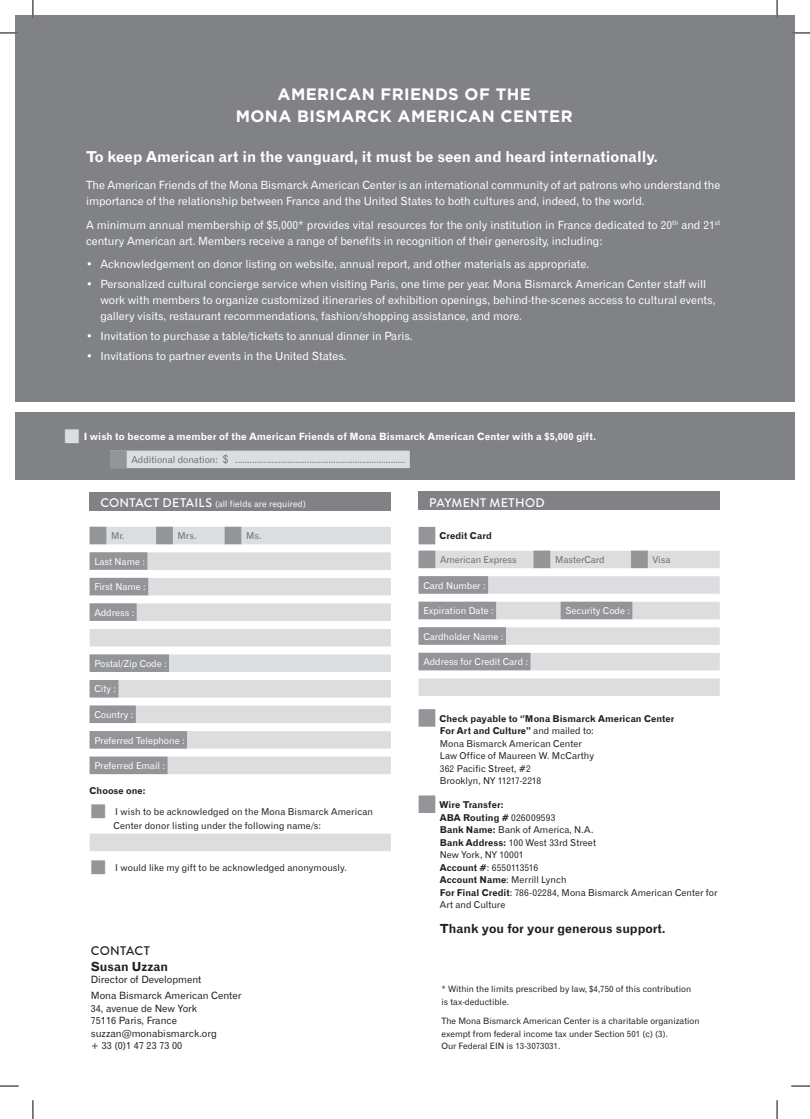
<style>
.page{position:relative;width:810px;height:1119px;background:#fff}
.page>*{position:absolute;margin:0;border:0;box-sizing:border-box;transform-origin:0 0}
.Body{font:700 16.5px/21.8px "Gotham";letter-spacing:.025em;color:#fff;text-align:center}
.Body_A{font:15px "Gothic 720 BT Bold B";color:#fff}
.t1{font:12.5px "Gothic 720 BT Bold B";color:#231f20}
.t2{font:500 12.5px "Brandon Grotesque";letter-spacing:.025em;color:#fff}
.t3{font:500 12.5px "Brandon Grotesque";letter-spacing:.015em;color:#231f20}
.Default{font:11.25px/16.2px "Gothic 720 BT Roman B";letter-spacing:-.005em;color:#fff}
.Body_A-2{font:11.25px/16.2px "Gothic 720 BT Roman B";letter-spacing:-.005em;color:#fff}
.t4{font:10px/12.5px "Gothic 720 BT Roman B";color:#231f20}
.t5{font:10px "Gothic 720 BT Bold B";letter-spacing:.01em;color:#fff}
.t6{font:9.38px/12.5px "Gothic 720 BT Roman B";letter-spacing:.005em;color:#231f20}
.t7{font:9.38px "Gothic 720 BT Roman B";color:#fff}
.t8{font:9.38px/12.5px "Gothic 720 BT Bold B";letter-spacing:.005em;color:#231f20}
.t9{font:9.38px "Gothic 720 BT Roman B";color:#6c6d70}
.t10{font:8.75px/12.5px "Gothic 720 BT Roman B";color:#231f20}
.t11{font:8.75px "Gothic 720 BT Roman B";letter-spacing:.01em;color:#fff}
.s1{color:#dcdddf}
.s2{font-size:11.25px}
.s3{font-family:"Brandon Grotesque";font-weight:500;font-size:12.5px}
.s4{color:#939598}
.s5{font-family:"Gothic 720 BT Roman B"}
.s6{font-family:"Gothic 720 BT Bold B"}
</style>
<div class="page">
<div style="left:15px;top:15px;width:780px;height:386px;background:#808285"></div>
<div style="left:15px;top:412px;width:780px;height:67px;background:#808285"></div>
<div style="left:419px;top:491px;width:301px;height:19px;background:#808285"></div>
<div style="left:90px;top:492px;width:301px;height:18px;background:#808285"></div>
<div style="left:90px;top:526px;width:301px;height:18px;background:#dcdddf"></div>
<div style="left:90px;top:526px;width:16px;height:18px;background:#939598"></div>
<div style="left:156px;top:526px;width:17px;height:18px;background:#939598"></div>
<div style="left:225px;top:526px;width:16px;height:18px;background:#939598"></div>
<div style="left:90px;top:552px;width:301px;height:17px;background:#dcdddf"></div>
<div style="left:90px;top:552px;width:57px;height:17px;background:#939598"></div>
<div style="left:90px;top:578px;width:301px;height:17px;background:#dcdddf"></div>
<div style="left:90px;top:577px;width:58px;height:18px;background:#939598"></div>
<div style="left:90px;top:603px;width:301px;height:18px;background:#dcdddf"></div>
<div style="left:90px;top:603px;width:47px;height:17px;background:#939598"></div>
<div style="left:90px;top:629px;width:301px;height:17px;background:#dcdddf"></div>
<div style="left:90px;top:654px;width:301px;height:18px;background:#dcdddf"></div>
<div style="left:90px;top:654px;width:79px;height:17px;background:#939598"></div>
<div style="left:90px;top:680px;width:301px;height:17px;background:#dcdddf"></div>
<div style="left:90px;top:680px;width:28px;height:17px;background:#939598"></div>
<div style="left:90px;top:705px;width:301px;height:18px;background:#dcdddf"></div>
<div style="left:90px;top:705px;width:46px;height:18px;background:#939598"></div>
<div style="left:90px;top:731px;width:301px;height:17px;background:#dcdddf"></div>
<div style="left:90px;top:731px;width:97px;height:17px;background:#939598"></div>
<div style="left:90px;top:756px;width:301px;height:18px;background:#dcdddf"></div>
<div style="left:90px;top:756px;width:78px;height:18px;background:#939598"></div>
<div style="left:90px;top:833px;width:301px;height:18px;background:#dcdddf"></div>
<div style="left:419px;top:526px;width:16px;height:18px;background:#939598"></div>
<div style="left:419px;top:550px;width:301px;height:18px;background:#dcdddf"></div>
<div style="left:419px;top:550px;width:16px;height:18px;background:#939598"></div>
<div style="left:533px;top:550px;width:17px;height:18px;background:#939598"></div>
<div style="left:631px;top:550px;width:17px;height:18px;background:#939598"></div>
<div style="left:419px;top:576px;width:301px;height:17px;background:#dcdddf"></div>
<div style="left:419px;top:576px;width:69px;height:17px;background:#939598"></div>
<div style="left:419px;top:601px;width:301px;height:18px;background:#dcdddf"></div>
<div style="left:419px;top:601px;width:77px;height:18px;background:#939598"></div>
<div style="left:561px;top:601px;width:71px;height:18px;background:#939598"></div>
<div style="left:419px;top:627px;width:301px;height:17px;background:#dcdddf"></div>
<div style="left:419px;top:627px;width:87px;height:17px;background:#939598"></div>
<div style="left:419px;top:652px;width:301px;height:18px;background:#dcdddf"></div>
<div style="left:419px;top:652px;width:111px;height:18px;background:#939598"></div>
<div style="left:419px;top:678px;width:301px;height:17px;background:#dcdddf"></div>
<div style="left:419px;top:709px;width:16px;height:17px;background:#939598"></div>
<div style="left:419px;top:795px;width:16px;height:17px;background:#939598"></div>
<div style="left:110px;top:450px;width:300px;height:18px;background:#dcdddf"></div>
<div style="left:110px;top:450px;width:17px;height:18px;background:#939598"></div>
<svg style="left:0;top:32px;width:19px;height:2px"></svg>
<svg style="left:791px;top:32px;width:19px;height:2px"></svg>
<svg style="left:0;top:1085px;width:19px;height:1px"></svg>
<svg style="left:791px;top:1085px;width:19px;height:1px"></svg>
<svg style="left:32px;top:0;width:2px;height:19px"></svg>
<svg style="left:32px;top:1100px;width:2px;height:18px"></svg>
<svg style="left:776px;top:0;width:2px;height:19px"></svg>
<svg style="left:776px;top:1100px;width:2px;height:18px"></svg>
<p class="Body" style="left:236px;top:83px;width:338px">AMERICAN FRIENDS OF THE<br>MONA BISMARCK AMERICAN CENTER</p>
<p class="Body_A" style="left:86px;top:147px;width:573px">To keep American art in the vanguard, it must be seen and heard internationally.</p>
<p class="Body_A-2" style="left:86px;top:177px;width:636px">The American Friends of the Mona Bismarck American Center is an international community of art patrons who understand the importance of the relationship between France and the United States to both cultures and, indeed, to the world.</p>
<p class="Body_A-2" style="left:86px;top:216px;width:636px">A minimum annual membership of $5,000* provides vital resources for the only institution in France dedicated to 20<sup>th</sup> and 21<sup>st </sup>century American art. Members receive a range of benefits in recognition of their generosity, including:</p>
<p class="Default" style="left:86px;top:256px;width:505px">• Acknowledgement on donor listing on website, annual report, and other materials as appropriate.</p>
<p class="Default" style="left:100px;top:276px;width:617px;text-indent:-14px">• Personalized cultural concierge service when visiting Paris, one time per year. Mona Bismarck American Center staff will work with members to organize customized itineraries of exhibition openings, behind-the-scenes access to cultural events, gallery visits, restaurant recommendations, fashion/shopping assistance, and more.</p>
<p class="Default" style="left:86px;top:328px;width:328px">• Invitation to purchase a table/tickets to annual dinner in Paris.</p>
<p class="Default" style="left:86px;top:348px;width:262px">• Invitations to partner events in the United States.</p>
<p class="t5" style="left:63px;top:430px;width:534px"><span class="s1">■</span> I wish to become a member of the American Friends of Mona Bismarck American Center with a $5,000 gift.</p>
<p class="t9" style="left:132px;top:454px;width:275px">Additional donation: <span class="s2">$</span> .......................................................................</p>
<p class="t11" style="left:100px;top:498px;width:207px"><span class="s3">CONTACT DETAILS</span> (all fields are required)</p>
<p class="t9" style="left:111px;top:530px;width:15px">Mr.</p>
<p class="t9" style="left:178px;top:530px;width:20px">Mrs.</p>
<p class="t9" style="left:246px;top:530px;width:17px">Ms.</p>
<p class="t7" style="left:94px;top:555px;width:52px">Last Name :</p>
<p class="t7" style="left:94px;top:581px;width:53px">First Name :</p>
<p class="t7" style="left:94px;top:606px;width:41px">Address :</p>
<p class="t7" style="left:94px;top:657px;width:74px">Postal/Zip Code :</p>
<p class="t7" style="left:94px;top:683px;width:23px">City :</p>
<p class="t7" style="left:94px;top:708px;width:41px">Country :</p>
<p class="t7" style="left:94px;top:734px;width:92px">Preferred Telephone :</p>
<p class="t7" style="left:94px;top:760px;width:72px">Preferred Email :</p>
<p class="t8" style="left:90px;top:783px;width:58px">Choose one:</p>
<p class="t6" style="left:114px;top:804px;width:261px;line-height:13.8px;text-indent:-24px"><span class="s4">■</span> I wish to be acknowledged on the Mona Bismarck American<br>Center donor listing under the following name/s:</p>
<p class="t6" style="left:90px;top:860px;width:259px"><span class="s4">■</span> I would like my gift to be acknowledged anonymously.</p>
<p class="t2" style="left:429px;top:493px;width:117px">PAYMENT METHOD</p>
<p class="t8" style="left:440px;top:529px;width:54px">Credit Card</p>
<p class="t9" style="left:440px;top:554px;width:78px">American Express</p>
<p class="t9" style="left:555px;top:554px;width:51px">MasterCard</p>
<p class="t9" style="left:653px;top:554px;width:20px">Visa</p>
<p class="t7" style="left:423px;top:579px;width:64px">Card Number :</p>
<p class="t7" style="left:423px;top:605px;width:72px">Expiration Date :</p>
<p class="t7" style="left:565px;top:605px;width:66px">Security Code :</p>
<p class="t7" style="left:423px;top:630px;width:82px">Cardholder Name :</p>
<p class="t7" style="left:423px;top:656px;width:106px">Address for Credit Card :</p>
<p class="t8" style="left:440px;top:711px;width:236px">Check payable to ‘’Mona Bismarck American Center<br>For Art and Culture’’ <span class="s5">and mailed to:<br>Mona Bismarck American Center</span></p>
<p class="t6" style="left:440px;top:749px;width:156px">Law Office of Maureen W. McCarthy</p>
<p class="t6" style="left:440px;top:762px;width:93px">362 Pacific Street, #2</p>
<p class="t6" style="left:440px;top:774px;width:103px">Brooklyn, NY 11217-2218</p>
<p class="t8" style="left:440px;top:798px;width:66px">Wire Transfer:</p>
<p class="t6" style="left:440px;top:810px;width:279px"><span class="s6">ABA Routing #</span> 026009593<br><span class="s6">Bank Name:</span> Bank of America, N.A.<br><span class="s6">Bank Address:</span> 100 West 33rd Street<br>New York, NY 10001<br><span class="s6">Account #</span>: 6550113516<br><span class="s6">Account Name</span>: Merrill Lynch<br><span class="s6">For Final Credit</span>: 786-02284, Mona Bismarck American Center for<br>Art and Culture</p>
<p class="t1" style="left:440px;top:920px;width:227px">Thank you for your generous support.</p>
<p class="t3" style="left:91px;top:941px;width:61px">CONTACT</p>
<p class="t1" style="left:91px;top:958px;width:79px">Susan Uzzan</p>
<p class="t4" style="left:91px;top:973px;width:112px">Director of Development</p>
<p class="t4" style="left:91px;top:989px;width:152px">Mona Bismarck American Center<br>34, avenue de New York<br>75116 Paris, France suzzan@monabismarck.org<br>+ 33 (0)1 47 23 73 00</p>
<p class="t10" style="left:441px;top:982px;width:251px">* Within the limits prescribed by law, $4,750 of this contribution is tax-deductible.</p>
<p class="t10" style="left:441px;top:1014px;width:260px">The Mona Bismarck American Center is a charitable organization exempt from federal income tax under Section 501 (c) (3).<br>Our Federal EIN is 13-3073031.</p>
</div>
